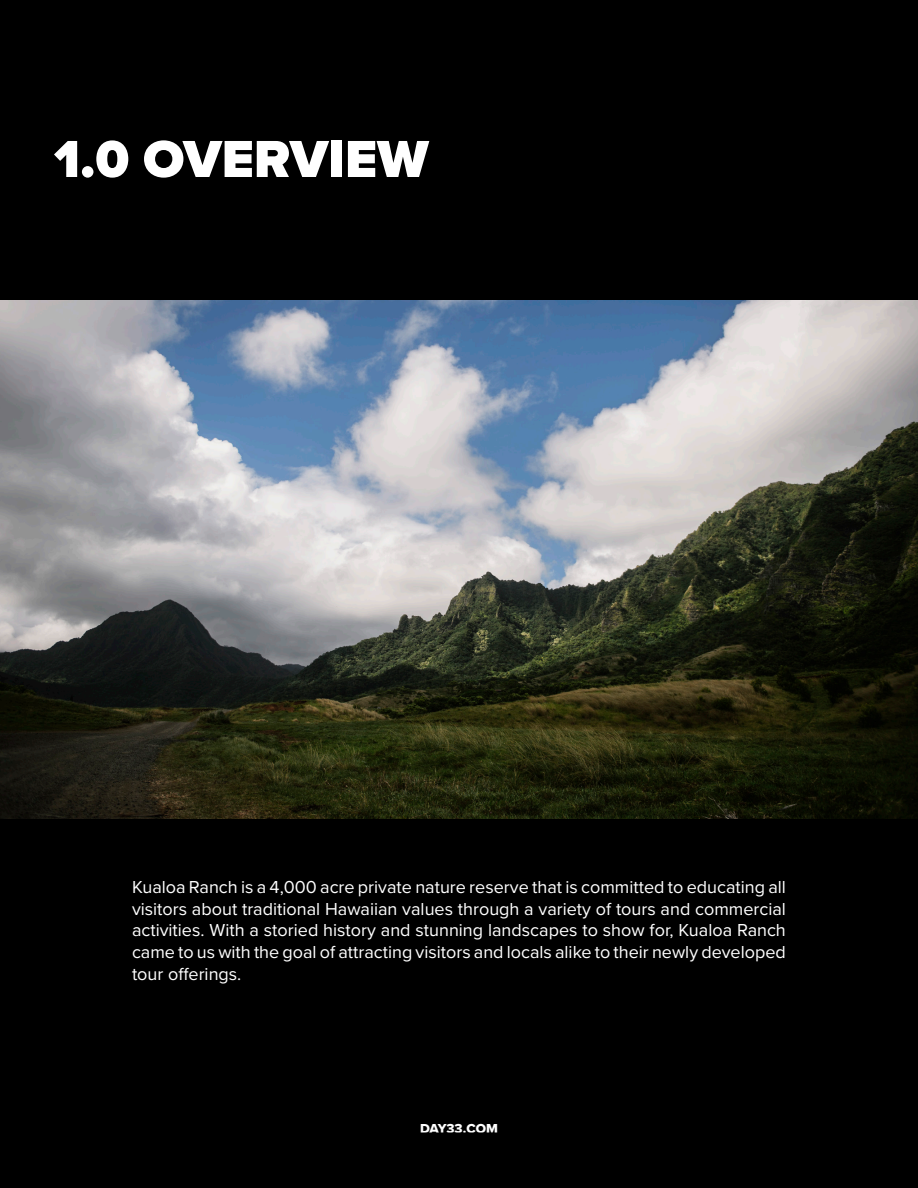
<style>
.page{position:relative;width:918px;height:1188px;background:#000}
.page>*{position:absolute;margin:0;border:0;box-sizing:border-box;transform-origin:0 0}
.t1{font:900 54px "Proxima Nova";color:#fff}
.t2{font:18px/21.6px "Proxima Nova";color:#fff;text-align:justify}
.t3{font:13.5px "Proxima Nova Extrabld";letter-spacing:-.01em;color:#fff}
</style>
<div class="page">
<img style="left:0;top:300px;width:918px;height:519px">
<p class="t1" style="left:54px;top:119px;width:376px">1.0 OVERVIEW</p>
<p class="t2" style="left:132px;top:876px;width:656px">Kualoa Ranch is a 4,000 acre private nature reserve that is committed to educating all visitors about traditional Hawaiian values through a variety of tours and commercial activities. With a storied history and stunning landscapes to show for, Kualoa Ranch came to us with the goal of attracting visitors and locals alike to their newly developed tour offerings.</p>
<p class="t3" style="left:420px;top:1118px;width:79px">DAY33.COM</p>
</div>
